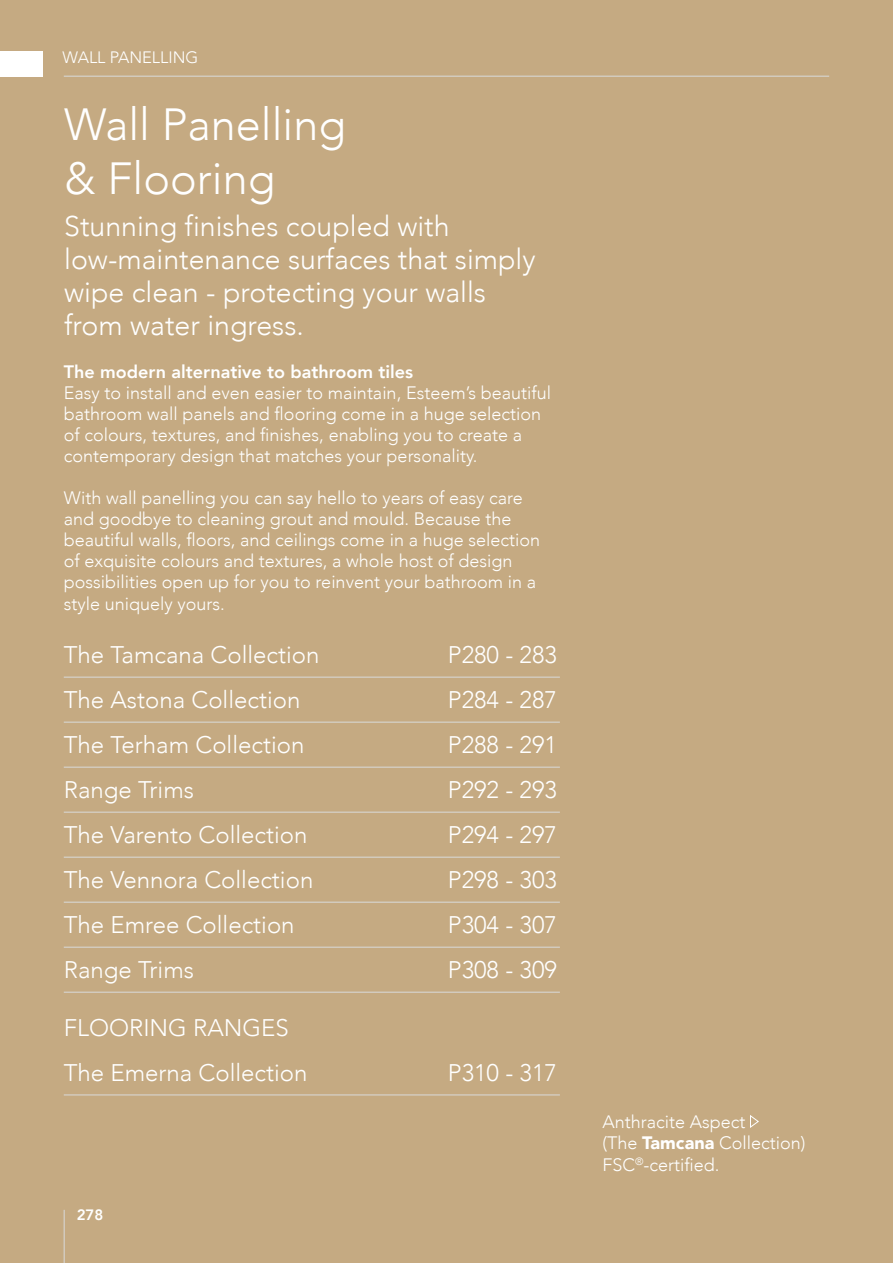
<style>
.page{position:relative;width:893px;height:1263px;background:#c5aa82}
.page>*{position:absolute;margin:0;border:0;box-sizing:border-box;transform-origin:0 0}
.t1{font:300 45px/54px "Avenir";color:#fff}
.t2{font:300 28.5px/33px "Avenir";color:#fff}
.t3{font:300 24px/45px "Avenir";color:#fff}
.t4{font:300 18px/21.1px "Avenir";color:#fff}
.t5{font:800 18px "Avenir";color:#fff}
.t6{font:300 16.5px "Avenir";color:#fff}
.t7{font:800 15px "Avenir";color:#fff}
.s1{font-weight:900}
</style>
<div class="page">
<hr style="left:64px;top:76px;width:765px;height:1px;background:#d9dada">
<hr style="left:64px;top:1210px;width:1px;height:53px;background:#d9dada">
<div style="left:0;top:51px;width:43px;height:26px;background:#fff"></div>
<svg style="left:750px;top:1115px;width:9px;height:13px"></svg>
<hr style="left:64px;top:677px;width:496px;height:1px;background:#d9dada">
<hr style="left:64px;top:722px;width:496px;height:1px;background:#d9dada">
<hr style="left:64px;top:767px;width:496px;height:1px;background:#d9dada">
<hr style="left:64px;top:812px;width:496px;height:1px;background:#d9dada">
<hr style="left:64px;top:857px;width:496px;height:1px;background:#d9dada">
<hr style="left:64px;top:902px;width:496px;height:1px;background:#d9dada">
<hr style="left:64px;top:947px;width:496px;height:1px;background:#d9dada">
<hr style="left:64px;top:992px;width:496px;height:1px;background:#d9dada">
<hr style="left:64px;top:1094px;width:496px;height:1px;background:#d9dada">
<p class="t6" style="left:62px;top:47px;width:138px">WALL PANELLING</p>
<p class="t6" style="left:62px;top:47px;width:175px">MODULAR FURNITURE</p>
<h1 class="t1" style="left:64px;top:98px;width:283px">Wall Panelling &amp; Flooring</h1>
<h2 class="t2" style="left:64px;top:210px;width:473px">Stunning finishes coupled with low-maintenance surfaces that simply wipe clean - protecting your walls from water ingress.</h2>
<p class="t5" style="left:64px;top:358px;width:351px">The modern alternative to bathroom tiles</p>
<p class="t4" style="left:64px;top:383px;width:489px">Easy to install and even easier to maintain, Esteem’s beautiful bathroom wall panels and flooring come in a huge selection of colours, textures, and finishes, enabling you to create a contemporary design that matches your personality.</p>
<p class="t4" style="left:64px;top:488px;width:478px">With wall panelling you can say hello to years of easy care and goodbye to cleaning grout and mould. Because the beautiful walls, floors, and ceilings come in a huge selection of exquisite colours and textures, a whole host of design possibilities open up for you to reinvent your bathroom in a style uniquely yours.</p>
<h3 class="t3" style="left:64px;top:632px;width:257px">The Tamcana Collection</h3>
<h3 class="t3" style="left:448px;top:632px;width:111px">P280 - 283</h3>
<h3 class="t3" style="left:64px;top:677px;width:238px">The Astona Collection</h3>
<h3 class="t3" style="left:448px;top:677px;width:111px">P284 - 287</h3>
<h3 class="t3" style="left:64px;top:722px;width:242px">The Terham Collection</h3>
<h3 class="t3" style="left:448px;top:722px;width:111px">P288 - 291</h3>
<h3 class="t3" style="left:64px;top:767px;width:132px">Range Trims</h3>
<h3 class="t3" style="left:448px;top:767px;width:111px">P292 - 293</h3>
<h3 class="t3" style="left:64px;top:812px;width:245px">The Varento Collection</h3>
<h3 class="t3" style="left:448px;top:812px;width:111px">P294 - 297</h3>
<h3 class="t3" style="left:64px;top:857px;width:251px">The Vennora Collection</h3>
<h3 class="t3" style="left:448px;top:857px;width:111px">P298 - 303</h3>
<h3 class="t3" style="left:64px;top:902px;width:232px">The Emree Collection</h3>
<h3 class="t3" style="left:448px;top:902px;width:111px">P304 - 307</h3>
<h3 class="t3" style="left:64px;top:947px;width:132px">Range Trims</h3>
<h3 class="t3" style="left:448px;top:947px;width:111px">P308 - 309</h3>
<h3 class="t3" style="left:64px;top:1005px;width:245px">FLOORING RANGES<br>The Emerna Collection</h3>
<h3 class="t3" style="left:448px;top:1050px;width:111px">P310 - 317</h3>
<p class="t7" style="left:77px;top:1203px;width:28px">278</p>
<p class="t4" style="left:602px;top:1111px;width:204px;line-height:21.6px">Anthracite Aspect<br>(The <span class="s1">Tamcana</span> Collection)<br>FSC<sup>®</sup>-certified.</p>
</div>
